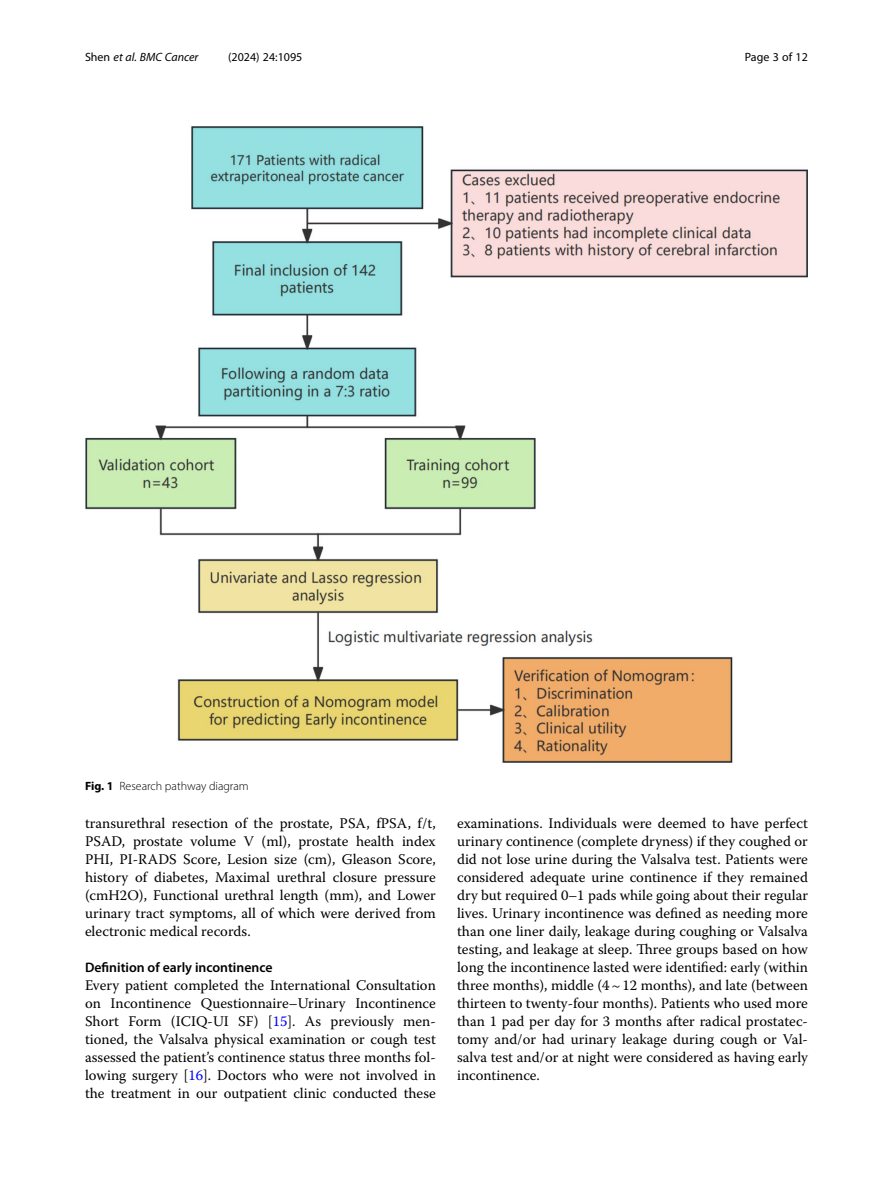
<style>
.page{position:relative;width:893px;height:1191px;background:#fff}
.page>*{position:absolute;margin:0;border:0;box-sizing:border-box;transform-origin:0 0}
.Body_Text{font:14.7px/18px "Warnock Pro";color:#000;text-align:justify}
.Head_2{font:600 13.8px "Myriad Pro";color:#000}
.Figure_Caption{font:300 12px "Myriad Pro";color:#000}
.t1{font:12px "Myriad Pro";color:#000}
.t2{font:italic 12px "Myriad Pro";color:#000}
.s1{font-style:normal}
.s2{font-weight:700}
.s3{color:#00f}
</style>
<div class="page">
<img style="left:85px;top:126px;width:723px;height:636px">
<p class="t2" style="left:85px;top:50px;width:115px"><span class="s1">Shen</span> et al. BMC Cancer</p>
<p class="t1" style="left:228px;top:50px;width:76px">(2024) 24:1095</p>
<p class="t1" style="left:745px;top:50px;width:65px">Page 3 of 12</p>
<p class="Figure_Caption" style="left:85px;top:778px;width:165px"><span class="s2">Fig. 1</span> Research pathway diagram</p>
<p class="Body_Text" style="left:85px;top:814px;width:352px">transurethral resection of the prostate, PSA, fPSA, f/t, PSAD, prostate volume V (ml), prostate health index PHI, PI-RADS Score, Lesion size (cm), Gleason Score, history of diabetes, Maximal urethral closure pressure (cmH2O), Functional urethral length (mm), and Lower urinary tract symptoms, all of which were derived from electronic medical records.</p>
<p class="Head_2" style="left:85px;top:959px;width:189px">Definition of early incontinence</p>
<p class="Body_Text" style="left:85px;top:976px;width:352px">Every patient completed the International Consultation on Incontinence Questionnaire–Urinary Incontinence Short Form (ICIQ-UI SF) [<span class="s3">15</span>]. As previously men&shy;tioned, the Valsalva physical examination or cough test assessed the patient’s continence status three months fol&shy;lowing surgery [<span class="s3">16</span>]. Doctors who were not involved in the treatment in our outpatient clinic conducted these</p>
<p class="Body_Text" style="left:457px;top:814px;width:352px">examinations. Individuals were deemed to have perfect urinary continence (complete dryness) if they coughed or did not lose urine during the Valsalva test. Patients were considered adequate urine continence if they remained dry but required 0–1 pads while going about their regular lives. Urinary incontinence was defined as needing more than one liner daily, leakage during coughing or Valsalva testing, and leakage at sleep. Three groups based on how long the incontinence lasted were identified: early (within three months), middle (4~12 months), and late (between thirteen to twenty-four months). Patients who used more than 1 pad per day for 3 months after radical prostatec&shy;tomy and/or had urinary leakage during cough or Val&shy;salva test and/or at night were considered as having early incontinence.</p>
</div>
